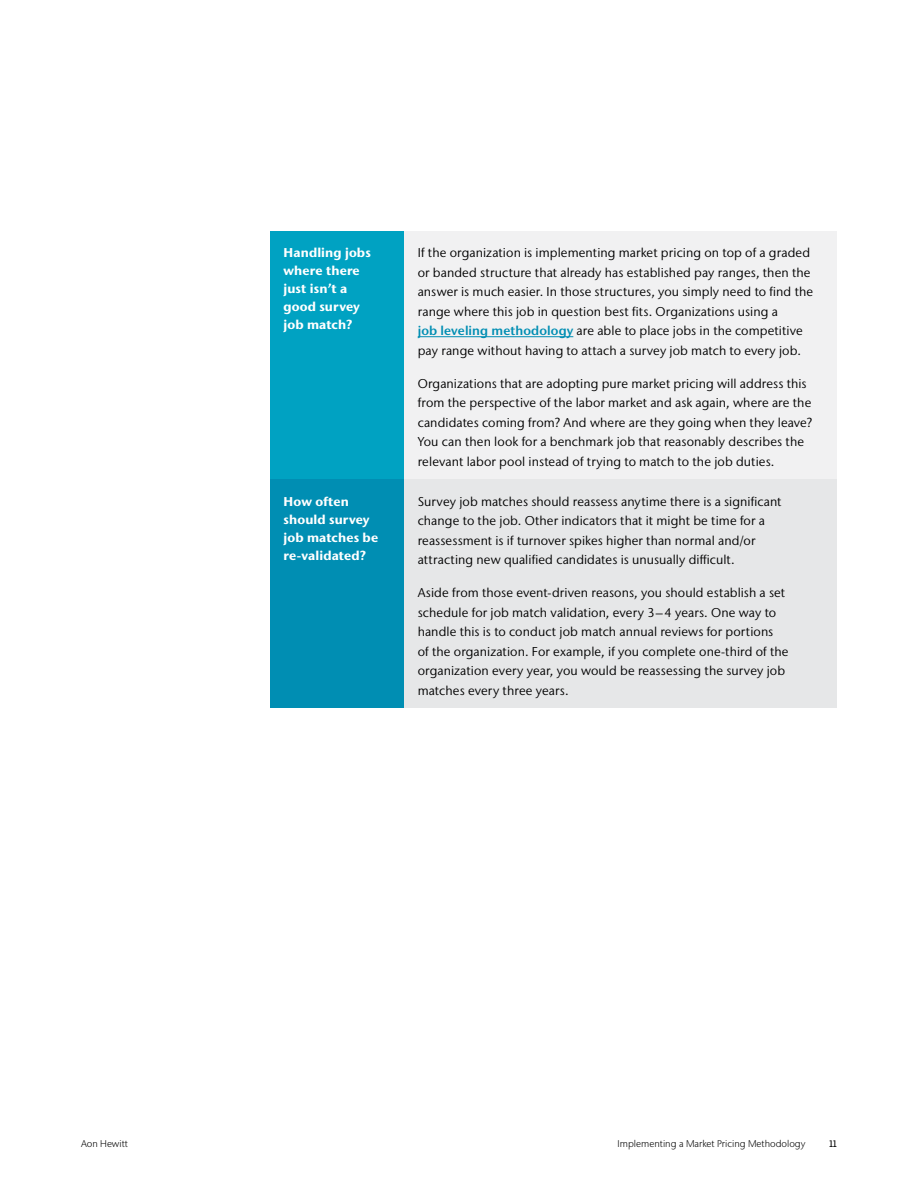
<style>
.page{position:relative;width:918px;height:1188px;background:#fff}
.page>*{position:absolute;margin:0;border:0;box-sizing:border-box;transform-origin:0 0}
.t1{font:12.75px/19.5px "Stone Sans IIITC Pro";letter-spacing:.01em;color:#000}
.t2{font:700 12.75px/18px "Stone Sans IIITC Pro";letter-spacing:.01em;color:#fff}
.t3{font:300 9.75px "Stone Sans IIITC Pro";color:#000}
.t4{font:500 9.75px "Prelo Slab";color:#000}
.s1{font-weight:600;color:#008eb3}
</style>
<div class="page">
<div style="left:270px;top:231px;width:134px;height:248px;background:#00a2c2"></div>
<div style="left:404px;top:231px;width:433px;height:248px;background:#f1f1f2"></div>
<div style="left:270px;top:479px;width:134px;height:229px;background:#008eb3"></div>
<div style="left:404px;top:479px;width:433px;height:229px;background:#e6e7e8"></div>
<hr style="left:418px;top:336px;width:155px;height:1px;background:#008eb3">
<p class="t2" style="left:284px;top:244px;width:89px">Handling jobs where there just isn’t a good survey job match?</p>
<p class="t1" style="left:418px;top:243px;width:397px">If the organization is implementing market pricing on top of a graded or banded structure that already has established pay ranges, then the answer is much easier. In those structures, you simply need to find the range where this job in question best fits. Organizations using a<br><span class="s1">job leveling methodology</span> are able to place jobs in the competitive pay range without having to attach a survey job match to every job.</p>
<p class="t1" style="left:418px;top:374px;width:396px">Organizations that are adopting pure market pricing will address this from the perspective of the labor market and ask again, where are the candidates coming from? And where are they going when they leave?<br>You can then look for a benchmark job that reasonably describes the relevant labor pool instead of trying to match to the job duties.</p>
<p class="t2" style="left:284px;top:492px;width:96px">How often should survey job matches be re-validated?</p>
<p class="t1" style="left:418px;top:492px;width:365px">Survey job matches should reassess anytime there is a significant change to the job. Other indicators that it might be time for a reassessment is if turnover spikes higher than normal and/or attracting new qualified candidates is unusually difficult.</p>
<p class="t1" style="left:418px;top:583px;width:372px">Aside from those event-driven reasons, you should establish a set schedule for job match validation, every 3–4 years. One way to handle this is to conduct job match annual reviews for portions<br>of the organization. For example, if you complete one-third of the organization every year, you would be reassessing the survey job matches every three years.</p>
<p class="t3" style="left:81px;top:1138px;width:49px">Aon Hewitt</p>
<p class="t3" style="left:618px;top:1138px;width:189px">Implementing a Market Pricing Methodology</p>
<p class="t4" style="left:829px;top:1138px;width:9px">11</p>
</div>
